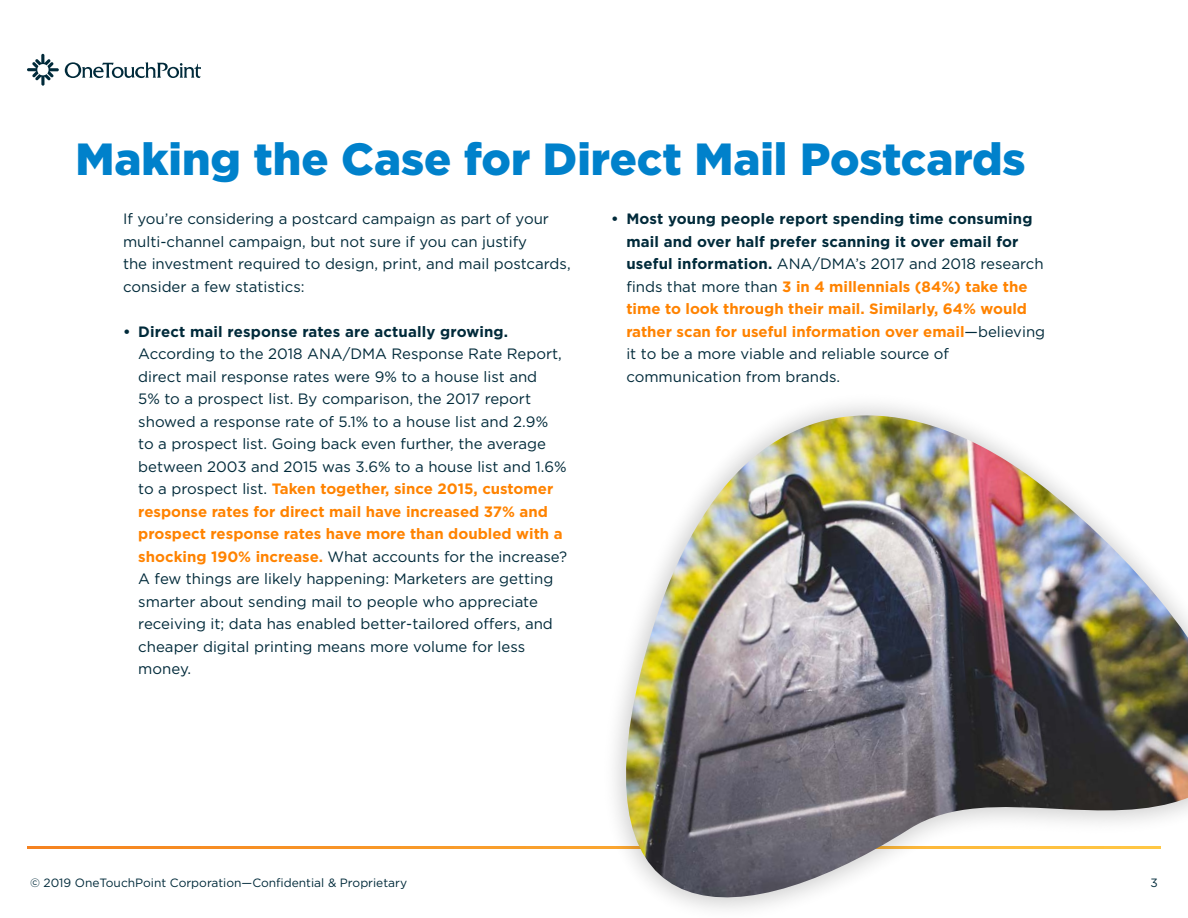
<style>
.page{position:relative;width:1188px;height:918px;background:#fff}
.page>*{position:absolute;margin:0;border:0;box-sizing:border-box;transform-origin:0 0}
.t1{font:900 45px "Gotham";color:#0081cb}
.t2{font:15px/22.5px "Gotham";color:#002a3a}
.t3{font:700 15px "Gotham";letter-spacing:.01em;color:#002a3a}
.t4{font:12px "Gotham";color:#002a3a}
.s1{font-weight:700;color:#ff8300}
.s2{font-weight:700}
</style>
<div class="page">
<svg style="left:27px;top:54px;width:32px;height:32px"></svg>
<svg style="left:65px;top:62px;width:136px;height:16px"></svg>
<svg style="left:27px;top:846px;width:1134px;height:3px;background:#f79225"></svg>
<img style="left:569px;top:415px;width:619px;height:495px">
<h1 class="t1" style="left:75px;top:129px;width:952px">Making the Case for Direct Mail Postcards</h1>
<p class="t2" style="left:123px;top:208px;width:449px">If you’re considering a postcard campaign as part of your multi-channel campaign, but not sure if you can justify<br>the investment required to design, print, and mail postcards, consider a few statistics:</p>
<p class="t3" style="left:123px;top:322px;width:387px">• Direct mail response rates are actually growing.</p>
<p class="t2" style="left:138px;top:343px;width:430px">According to the 2018 ANA/DMA Response Rate Report, direct mail response rates were 9% to a house list and<br>5% to a prospect list. By comparison, the 2017 report showed a response rate of 5.1% to a house list and 2.9% to a prospect list. Going back even further, the average between 2003 and 2015 was 3.6% to a house list and 1.6% to a prospect list. <span class="s1">Taken together, since 2015, customer response rates for direct mail have increased 37% and prospect response rates have more than doubled with a shocking 190% increase.</span> What accounts for the increase?<br>A few things are likely happening: Marketers are getting smarter about sending mail to people who appreciate receiving it; data has enabled better-tailored offers, and cheaper digital printing means more volume for less money.</p>
<p class="t2" style="left:626px;top:208px;width:420px;text-indent:-15px"><span class="s2">• Most young people report spending time consuming mail and over half prefer scanning it over email for useful information.</span> ANA/DMA’s 2017 and 2018 research finds that more than <span class="s1">3 in 4 millennials (84%) take the time to look through their mail. Similarly, 64% would rather scan for useful information over email</span>—believing it to be a more viable and reliable source of communication from brands.</p>
<p class="t4" style="left:30px;top:875px;width:379px">© 2019 OneTouchPoint Corporation—Confidential &amp; Proprietary</p>
<p class="t4" style="left:1151px;top:875px;width:9px">3</p>
</div>
